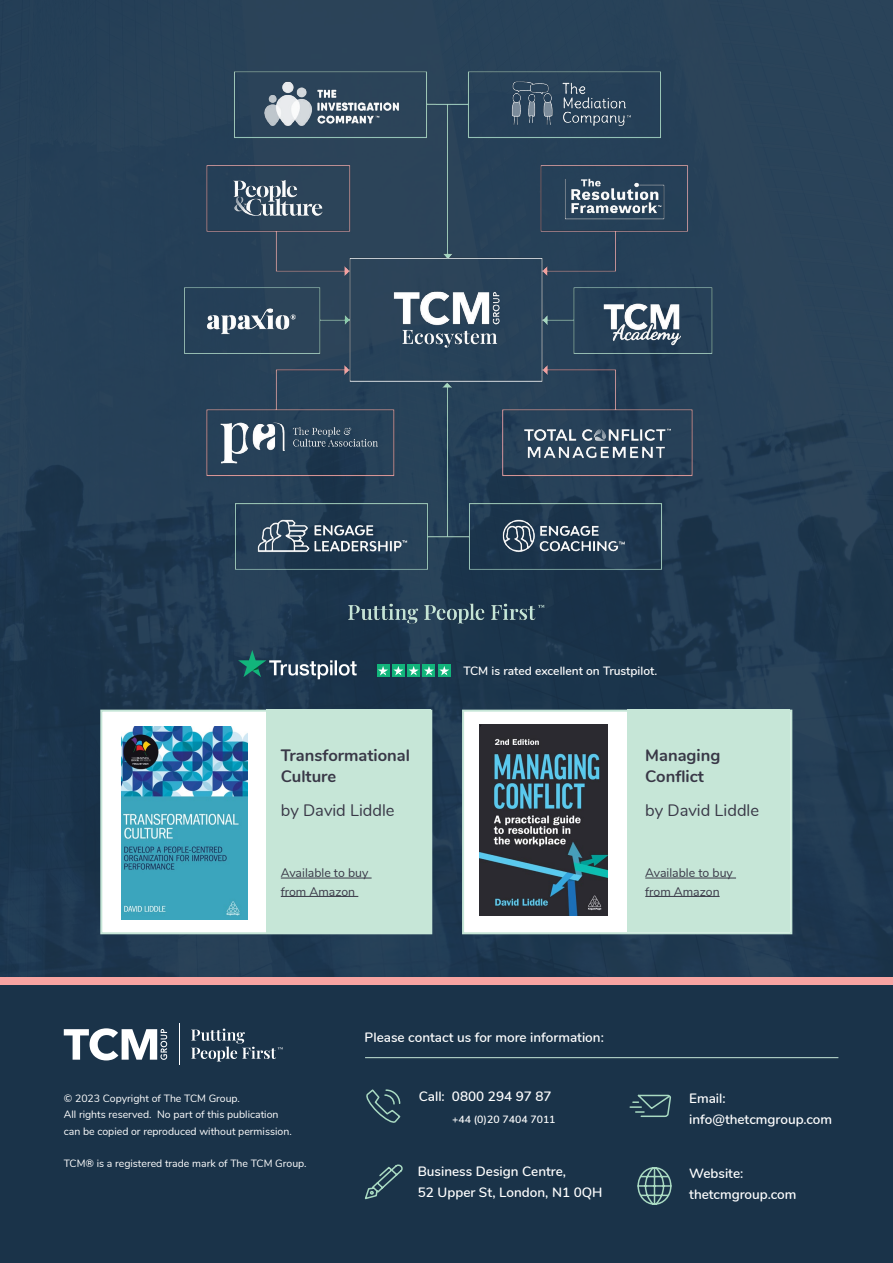
<style>
.page{position:relative;width:893px;height:1263px;background:#fff}
.page>*{position:absolute;margin:0;border:0;box-sizing:border-box;transform-origin:0 0}
.t1{font:700 16.5px/21px "Nunito";color:#393847}
.t2{font:16.5px "Nunito";color:#393847}
.t3{font:600 13.5px/21px "Nunito";color:#fff}
.t4{font:12.3px/18.5px "Nunito";color:#393847}
.t5{font:600 12px "Nunito";color:#fff}
.t6{font:10.5px/16.5px "Nunito";color:#fff}
.t7{font:600 10.5px "Nunito";color:#fff}
</style>
<div class="page">
<div style="left:0;top:0;width:893px;height:982px;background:linear-gradient(to right,#223c53,#233d53)"></div>
<div style="left:0;top:982px;width:893px;height:281px;background:#1a3349"></div>
<svg style="left:366px;top:1089px;width:35px;height:34px"></svg>
<hr style="left:365px;top:1057px;width:473px;height:1px;background:#c6e6d7">
<svg style="left:364px;top:1164px;width:39px;height:36px"></svg>
<svg style="left:629px;top:1094px;width:42px;height:23px"></svg>
<svg style="left:637px;top:1167px;width:35px;height:38px"></svg>
<svg style="left:64px;top:1028px;width:103px;height:32px"></svg>
<hr style="left:179px;top:1023px;width:1px;height:42px;background:#fff">
<svg style="left:191px;top:1028px;width:92px;height:33px"></svg>
<div style="left:0;top:977px;width:893px;height:7px;background:#f7a4a2"></div>
<img style="left:157px;top:24px;width:581px;height:637px">
<svg style="left:238px;top:650px;width:119px;height:29px;background:#3d5c6a"></svg>
<svg style="left:377px;top:665px;width:12px;height:12px"></svg>
<svg style="left:392px;top:665px;width:13px;height:12px"></svg>
<svg style="left:378px;top:666px;width:25px;height:9px"></svg>
<div style="left:407px;top:665px;width:13px;height:12px;background:#12b57b"></div>
<svg style="left:423px;top:665px;width:12px;height:12px"></svg>
<div style="left:438px;top:665px;width:13px;height:12px;background:#12b57b"></div>
<svg style="left:409px;top:666px;width:40px;height:9px"></svg>
<div style="left:462px;top:710px;width:330px;height:224px;background:#fff;border:2px solid #c6e6d7"></div>
<div style="left:100px;top:710px;width:332px;height:224px;background:#fff;border:2px solid #c6e6d7"></div>
<div style="left:627px;top:710px;width:163px;height:222px;background:#c6e6d7"></div>
<div style="left:266px;top:710px;width:165px;height:224px;background:#c6e6d7"></div>
<img style="left:121px;top:726px;width:126px;height:193px">
<img style="left:480px;top:724px;width:128px;height:192px">
<hr style="left:281px;top:878px;width:91px;height:1px;background:#393847">
<hr style="left:281px;top:896px;width:77px;height:1px;background:#393847">
<hr style="left:645px;top:878px;width:91px;height:1px;background:#393847">
<hr style="left:645px;top:896px;width:75px;height:1px;background:#393847">
<h1 class="t1" style="left:281px;top:743px;width:131px">Transformational<br>Culture</h1>
<h1 class="t2" style="left:281px;top:798px;width:115px">by David Liddle</h1>
<p class="t5" style="left:463px;top:662px;width:195px">TCM is rated excellent on Trustpilot.</p>
<h1 class="t1" style="left:645px;top:743px;width:77px">Managing<br>Conflict</h1>
<h1 class="t2" style="left:645px;top:798px;width:115px">by David Liddle</h1>
<p class="t4" style="left:281px;top:863px;width:89px">Available to buy from Amazon</p>
<p class="t4" style="left:645px;top:863px;width:89px">Available to buy from Amazon</p>
<p class="t6" style="left:64px;top:1089px;width:229px">© 2023 Copyright of The TCM Group.<br>All rights reserved. No part of this publication can be copied or reproduced without permission.</p>
<p class="t6" style="left:64px;top:1155px;width:244px">TCM® is a registered trade mark of The TCM Group.</p>
<p class="t3" style="left:365px;top:1026px;width:241px">Please contact us for more information:</p>
<p class="t3" style="left:419px;top:1085px;width:134px">Call: 0800 294 97 87</p>
<p class="t7" style="left:452px;top:1112px;width:105px">+44 (0)20 7404 7011</p>
<p class="t3" style="left:418px;top:1160px;width:186px">Business Design Centre,<br>52 Upper St, London, N1 0QH</p>
<p class="t3" style="left:689px;top:1086px;width:144px">Email: info@thetcmgroup.com</p>
<p class="t3" style="left:689px;top:1162px;width:109px">Website: thetcmgroup.com</p>
</div>
